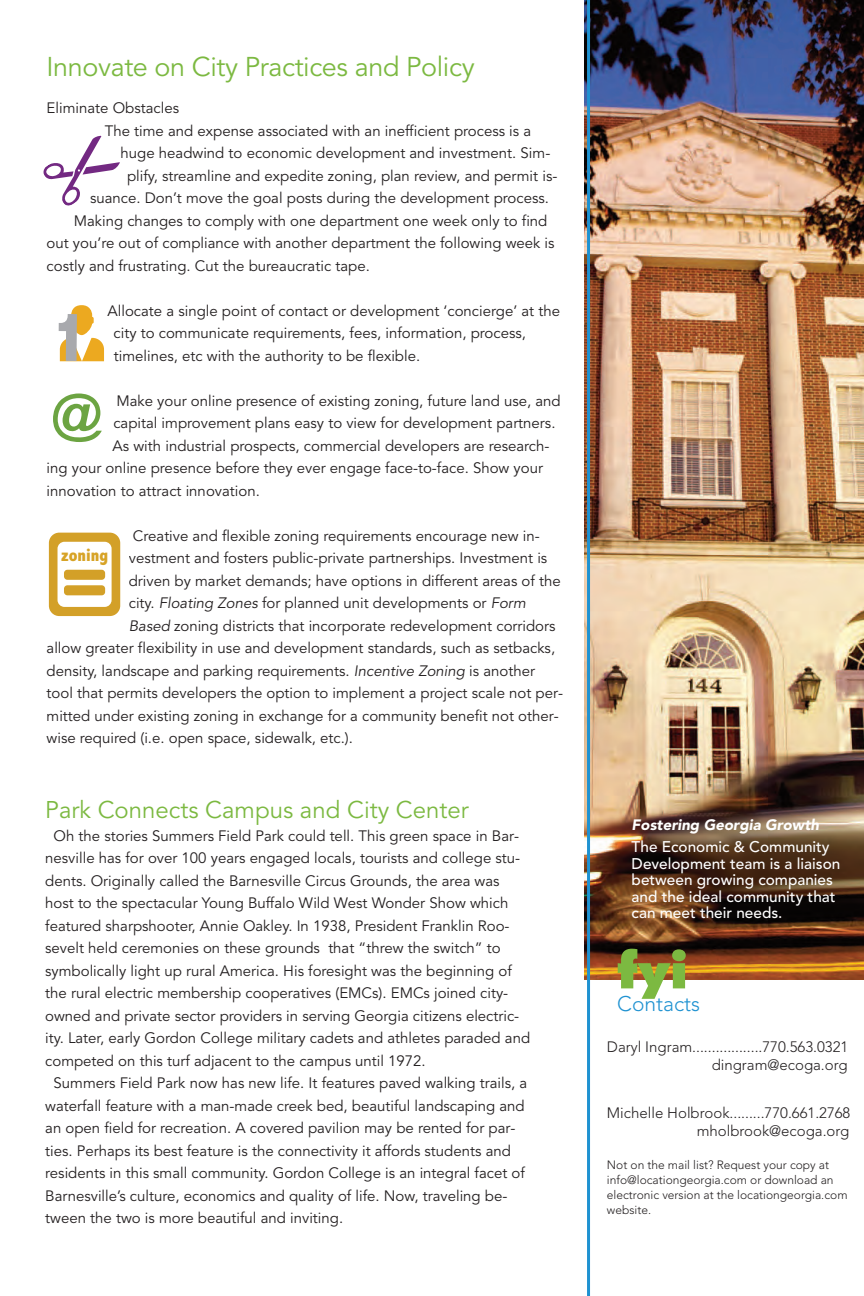
<style>
.page{position:relative;width:864px;height:1296px;background:#fff}
.page>*{position:absolute;margin:0;border:0;box-sizing:border-box;transform-origin:0 0}
.t1{font:800 condensed 72px "Abadi";color:#a8a9ad}
.t2{font:800 54px "Futura TEF";color:#7cb941}
.t3{font:27px "Avenir";letter-spacing:-.015em;color:#7cb941}
.t4{font:24px "Avenir";color:#7cb941}
.t5{font:300 21px "Avenir";color:#1f92d1}
.t6{font:800 condensed 18px "Abadi";color:#d7a326}
.t7{font:500 15.3px/16.5px "Avenir";color:#fff}
.t8{font:15px/22.5px "Avenir";color:#231f20}
.t9{font:300 15px/18px "Avenir";color:#231f20;text-align:right}
.t10{font:italic 900 15px "Avenir";color:#fff}
.t11{font:300 12px/15px "Avenir";color:#231f20}
.s1{font-style:italic}
</style>
<div class="page">
<img style="left:585px;top:0;width:279px;height:980px">
<hr style="left:587px;top:0;width:3px;height:1296px;background:#1f92d1">
<svg style="left:54px;top:393px;width:48px;height:49px"></svg>
<svg style="left:60px;top:305px;width:44px;height:56px"></svg>
<svg style="left:43px;top:135px;width:77px;height:71px"></svg>
<svg style="left:49px;top:533px;width:71px;height:83px"></svg>
<div style="left:64px;top:570px;width:41px;height:10px;background:#d3a028;border-radius:3px"></div>
<div style="left:64px;top:585px;width:41px;height:10px;background:#d3a028;border-radius:3px"></div>
<h3 class="t3" style="left:47px;top:50px;width:430px">Innovate on City Practices and Policy</h3>
<p class="t8" style="left:47px;top:97px;width:134px">Eliminate Obstacles</p>
<p class="t8" style="left:105px;top:120px;width:428px">The time and expense associated with an inefficient process is a</p>
<p class="t8" style="left:121px;top:142px;width:431px">huge headwind to economic development and investment. Sim-</p>
<p class="t8" style="left:127px;top:165px;width:432px">plify, streamline and expedite zoning, plan review, and permit is-</p>
<p class="t8" style="left:90px;top:187px;width:460px">suance. Don’t move the goal posts during the development process.</p>
<p class="t8" style="left:74px;top:210px;width:475px">Making changes to comply with one department one week only to find</p>
<p class="t8" style="left:47px;top:232px;width:510px">out you’re out of compliance with another department the following week is</p>
<p class="t8" style="left:47px;top:255px;width:325px">costly and frustrating. Cut the bureaucratic tape.</p>
<p class="t8" style="left:114px;top:300px;width:448px;text-indent:-6px">Allocate a single point of contact or development ‘concierge’ at the city to communicate requirements, fees, information, process, timelines, etc with the authority to be flexible.</p>
<p class="t8" style="left:116px;top:390px;width:446px">Make your online presence of existing zoning, future land use, and</p>
<p class="t8" style="left:113px;top:412px;width:444px">capital improvement plans easy to view for development partners.</p>
<p class="t8" style="left:113px;top:435px;width:438px">As with industrial prospects, commercial developers are research-</p>
<p class="t8" style="left:47px;top:457px;width:498px">ing your online presence before they ever engage face-to-face. Show your</p>
<p class="t8" style="left:47px;top:480px;width:215px">innovation to attract innovation.</p>
<p class="t8" style="left:133px;top:525px;width:408px">Creative and flexible zoning requirements encourage new in-</p>
<p class="t8" style="left:129px;top:547px;width:420px">vestment and fosters public-private partnerships. Investment is</p>
<p class="t8" style="left:129px;top:570px;width:433px">driven by market demands; have options in different areas of the</p>
<p class="t8" style="left:129px;top:592px;width:399px">city. <span class="s1">Floating Zones</span> for planned unit developments or <span class="s1">Form</span></p>
<p class="t8" style="left:129px;top:615px;width:428px"><span class="s1">Based</span> zoning districts that incorporate redevelopment corridors</p>
<p class="t8" style="left:47px;top:637px;width:510px">allow greater flexibility in use and development standards, such as setbacks,</p>
<p class="t8" style="left:47px;top:660px;width:490px">density, landscape and parking requirements. <span class="s1">Incentive Zoning</span> is another</p>
<p class="t8" style="left:47px;top:682px;width:518px">tool that permits developers the option to implement a project scale not per-</p>
<p class="t8" style="left:47px;top:705px;width:514px">mitted under existing zoning in exchange for a community benefit not other-</p>
<p class="t8" style="left:47px;top:727px;width:308px">wise required (i.e. open space, sidewalk, etc.).</p>
<h1 class="t1" style="left:51px;top:294px;width:39px">1</h1>
<p class="t6" style="left:61px;top:545px;width:49px">zoning</p>
<h3 class="t4" style="left:45px;top:796px;width:425px">Park Connects Campus and City Center</h3>
<p class="t8" style="left:54px;top:825px;width:467px">Oh the stories Summers Field Park could tell. This green space in Bar-</p>
<p class="t8" style="left:45px;top:847px;width:477px">nesville has for over 100 years engaged locals, tourists and college stu-</p>
<p class="t8" style="left:45px;top:870px;width:456px">dents. Originally called the Barnesville Circus Grounds, the area was</p>
<p class="t8" style="left:45px;top:892px;width:465px">host to the spectacular Young Buffalo Wild West Wonder Show which</p>
<p class="t8" style="left:45px;top:915px;width:466px">featured sharpshooter, Annie Oakley. In 1938, President Franklin Roo-</p>
<p class="t8" style="left:45px;top:937px;width:457px">sevelt held ceremonies on these grounds that “threw the switch” to</p>
<p class="t8" style="left:45px;top:960px;width:468px">symbolically light up rural America. His foresight was the beginning of</p>
<p class="t8" style="left:45px;top:982px;width:465px">the rural electric membership cooperatives (EMCs). EMCs joined city-</p>
<p class="t8" style="left:45px;top:1005px;width:476px">owned and private sector providers in serving Georgia citizens electric-</p>
<p class="t8" style="left:45px;top:1027px;width:486px">ity. Later, early Gordon College military cadets and athletes paraded and</p>
<p class="t8" style="left:45px;top:1050px;width:382px">competed on this turf adjacent to the campus until 1972.</p>
<p class="t8" style="left:54px;top:1072px;width:475px">Summers Field Park now has new life. It features paved walking trails, a</p>
<p class="t8" style="left:45px;top:1095px;width:481px">waterfall feature with a man-made creek bed, beautiful landscaping and</p>
<p class="t8" style="left:45px;top:1117px;width:472px">an open field for recreation. A covered pavilion may be rented for par-</p>
<p class="t8" style="left:45px;top:1140px;width:467px">ties. Perhaps its best feature is the connectivity it affords students and</p>
<p class="t8" style="left:45px;top:1162px;width:481px">residents in this small community. Gordon College is an integral facet of</p>
<p class="t8" style="left:45px;top:1185px;width:464px">Barnesville’s culture, economics and quality of life. Now, traveling be-</p>
<p class="t8" style="left:45px;top:1207px;width:300px">tween the two is more beautiful and inviting.</p>
<p class="t10" style="left:632px;top:812px;width:189px">Fostering Georgia Growth</p>
<p class="t7" style="left:632px;top:838px;width:210px">The Economic &amp; Community<br>Development team is a liaison between growing companies and the ideal community that can meet their needs.</p>
<h2 class="t2" style="left:617px;top:949px;width:72px">fyi</h2>
<h3 class="t5" style="left:617px;top:991px;width:84px">Contacts</h3>
<p class="t9" style="left:607px;top:1038px;width:243px">Daryl Ingram..................770.563.0321 dingram@ecoga.org</p>
<p class="t9" style="left:607px;top:1104px;width:245px">Michelle Holbrook.........770.661.2768 mholbrook@ecoga.org</p>
<p class="t11" style="left:607px;top:1158px;width:242px">Not on the mail list? Request your copy at info@locationgeorgia.com or download an electronic version at the locationgeorgia.com website.</p>
</div>
